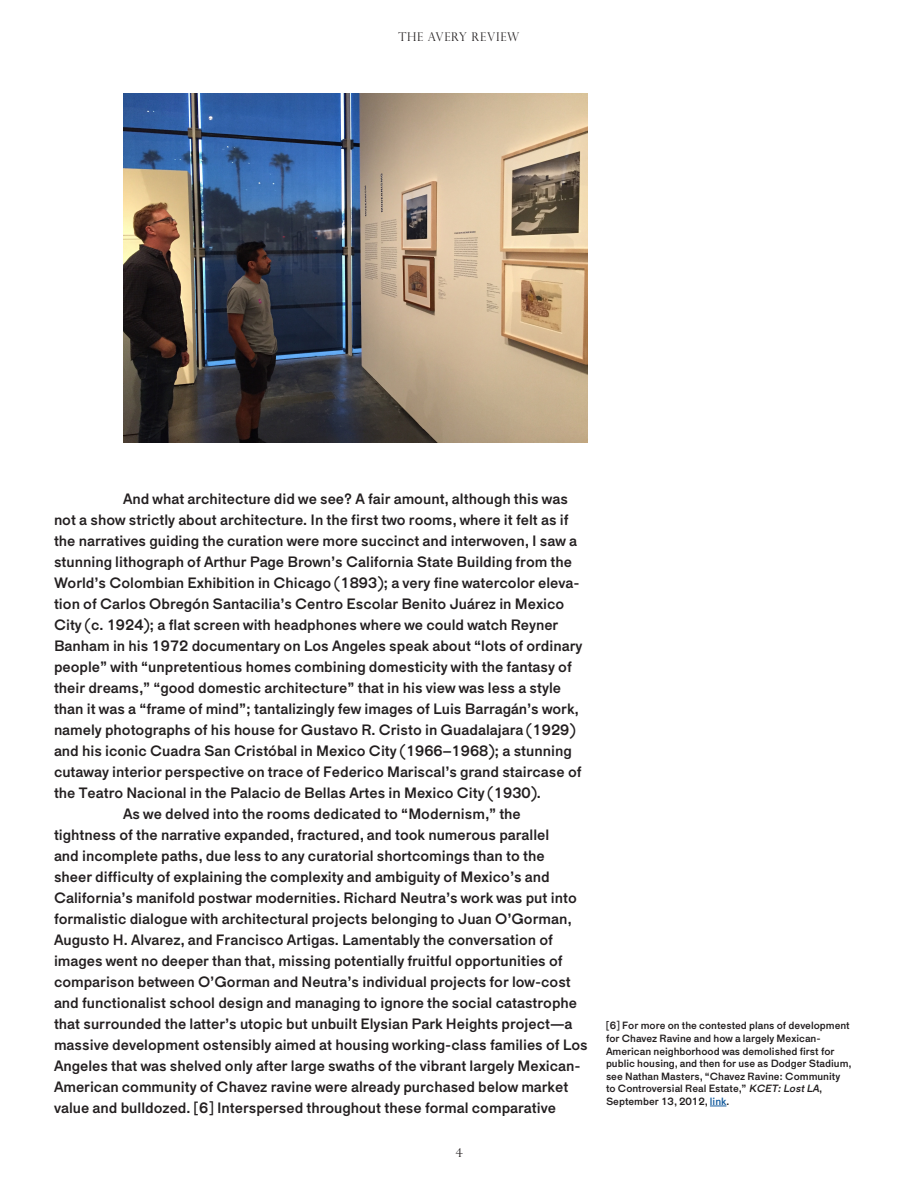
<style>
.page{position:relative;width:918px;height:1188px;background:#fff}
.page>*{position:absolute;margin:0;border:0;box-sizing:border-box;transform-origin:0 0}
.Main_Paragraph{font:15px/21px "Maria Pro";color:#231f20}
.t1{font:300 12px "Perpetua Titling MT Std";letter-spacing:.06em;color:#231f20}
.Footnotes{font:10.5px/12.6px "Maria Pro";color:#231f20}
.s1{font-style:italic}
.s2{color:#175d9e}
</style>
<div class="page">
<svg style="left:710px;top:1106px;width:16px;height:1px"></svg>
<img style="left:123px;top:94px;width:465px;height:348px">
<p class="t1" style="left:399px;top:30px;width:122px">THE AVERY REVIEW</p>
<p class="Main_Paragraph" style="left:54px;top:489px;width:530px;text-indent:69px">And what architecture did we see? A fair amount, although this was not a show strictly about architecture. In the first two rooms, where it felt as if the narratives guiding the curation were more succinct and interwoven, I saw a stunning lithograph of Arthur Page Brown’s California State Building from the World’s Colombian Exhibition in Chicago (1893); a very fine watercolor eleva&shy;tion of Carlos Obregón Santacilia’s Centro Escolar Benito Juárez in Mexico City (c. 1924); a flat screen with headphones where we could watch Reyner Banham in his 1972 documentary on Los Angeles speak about “lots of ordinary people” with “unpretentious homes combining domesticity with the fantasy of their dreams,” “good domestic architecture” that in his view was less a style than it was a “frame of mind”; tantalizingly few images of Luis Barragán’s work, namely photographs of his house for Gustavo R. Cristo in Guadalajara (1929) and his iconic Cuadra San Cristóbal in Mexico City (1966–1968); a stunning cutaway interior perspective on trace of Federico Mariscal’s grand staircase of the Teatro Nacional in the Palacio de Bellas Artes in Mexico City (1930).</p>
<p class="Main_Paragraph" style="left:54px;top:804px;width:535px;text-indent:69px">As we delved into the rooms dedicated to “Modernism,” the<br>tightness of the narrative expanded, fractured, and took numerous parallel<br>and incomplete paths, due less to any curatorial shortcomings than to the<br>sheer difficulty of explaining the complexity and ambiguity of Mexico’s and California’s manifold postwar modernities. Richard Neutra’s work was put into formalistic dialogue with architectural projects belonging to Juan O’Gorman, Augusto H. Alvarez, and Francisco Artigas. Lamentably the conversation of images went no deeper than that, missing potentially fruitful opportunities of comparison between O’Gorman and Neutra’s individual projects for low-cost and functionalist school design and managing to ignore the social catastrophe that surrounded the latter’s utopic but unbuilt Elysian Park Heights project—a massive development ostensibly aimed at housing working-class families of Los Angeles that was shelved only after large swaths of the vibrant largely Mexican-American community of Chavez ravine were already purchased below market value and bulldozed. [6] Interspersed throughout these formal comparative</p>
<p class="t1" style="left:456px;top:1146px;width:9px">4</p>
<p class="Footnotes" style="left:606px;top:1019px;width:247px">[6] For more on the contested plans of development for Chavez Ravine and how a largely Mexican-American neighborhood was demolished first for public housing, and then for use as Dodger Stadium, see Nathan Masters, “Chavez Ravine: Community to Controversial Real Estate,” <span class="s1">KCET:LostLA</span>, September 13, 2012, <span class="s2">link</span>.</p>
</div>
